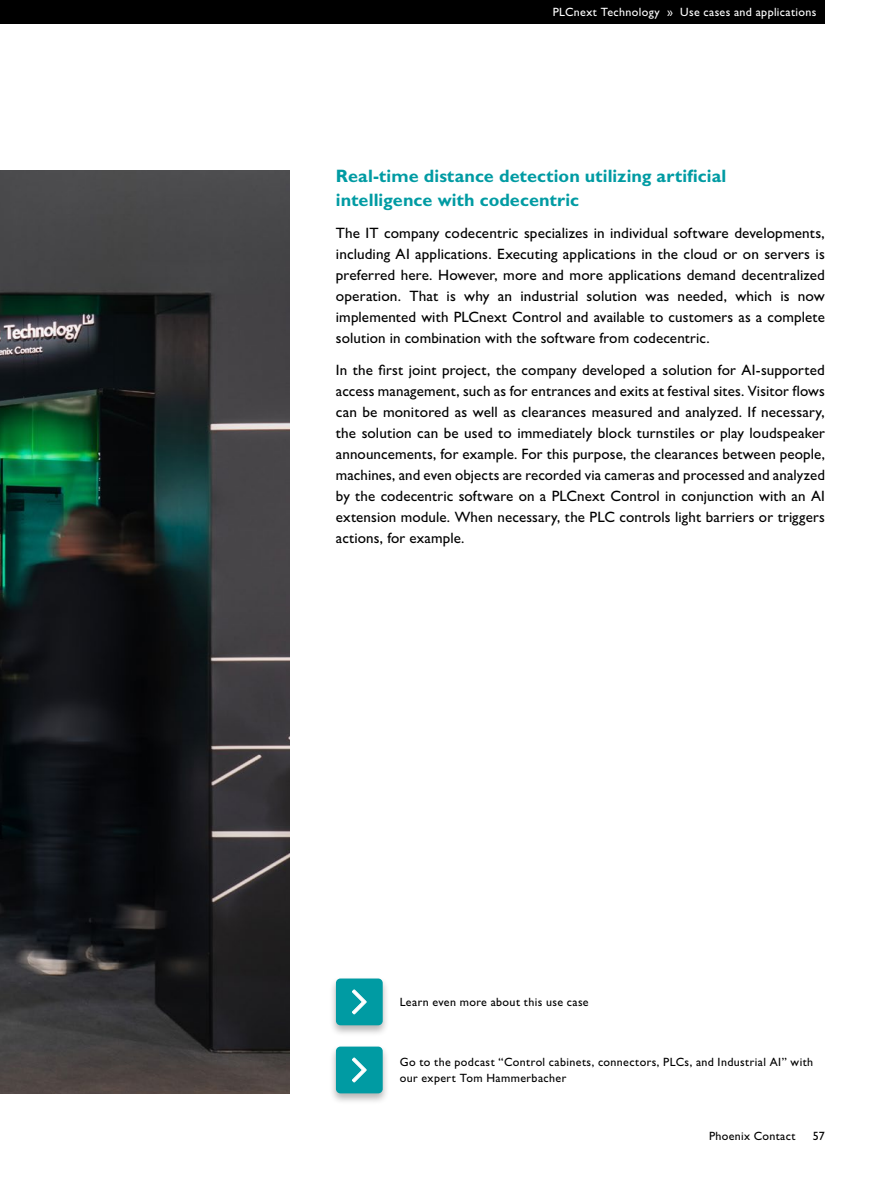
<style>
.page{position:relative;width:893px;height:1187px;background:#fff}
.page>*{position:absolute;margin:0;border:0;box-sizing:border-box;transform-origin:0 0}
.t1{font:700 18px/24px "Px C Gill Alt One";color:#009ba3}
.t2{font:15px/21px "Px C Gill Alt One";letter-spacing:.005em;color:#000;text-align:justify}
.t3{font:12px/16.5px "Px C Gill Alt One";letter-spacing:.03em;color:#000}
.t4{font:12px "Px C Gill Alt One";letter-spacing:.03em;color:#fff}
</style>
<div class="page">
<div style="left:0;top:0;width:825px;height:23px;background:#000"></div>
<img style="left:0;top:170px;width:289px;height:923px">
<div style="left:329px;top:975px;width:61px;height:61px;background:#000;opacity:.3"></div>
<div style="left:336px;top:978px;width:47px;height:47px;background:#009ba3;border-radius:4px"></div>
<svg style="left:352px;top:989px;width:15px;height:25px"></svg>
<div style="left:329px;top:1043px;width:61px;height:61px;background:#000;opacity:.3"></div>
<div style="left:336px;top:1046px;width:47px;height:47px;background:#009ba3;border-radius:4px"></div>
<svg style="left:352px;top:1057px;width:15px;height:25px"></svg>
<p class="t4" style="left:553px;top:4px;width:265px">PLCnext Technology » Use cases and applications</p>
<p class="t1" style="left:336px;top:164px;width:392px">Real-time distance detection utilizing artificial intelligence with codecentric</p>
<p class="t2" style="left:336px;top:222px;width:491px">The IT company codecentric specializes in individual software developments, including AI applications. Executing applications in the cloud or on servers is preferred here. However, more and more applications demand decentralized operation. That is why an industrial solution was needed, which is now implemented with PLCnext Control and available to customers as a complete solution in combination with the software from codecentric.</p>
<p class="t2" style="left:336px;top:359px;width:491px">In the first joint project, the company developed a solution for AI-supported access management, such as for entrances and exits at festival sites. Visitor flows can be monitored as well as clearances measured and analyzed. If necessary, the solution can be used to immediately block turnstiles or play loudspeaker announcements, for example. For this purpose, the clearances between people, machines, and even objects are recorded via cameras and processed and analyzed by the codecentric software on a PLCnext Control in conjunction with an AI extension module. When necessary, the PLC controls light barriers or triggers actions, for example.</p>
<p class="t3" style="left:400px;top:993px;width:190px">Learn even more about this use case</p>
<p class="t3" style="left:400px;top:1053px;width:415px">Go to the podcast “Control cabinets, connectors, PLCs, and Industrial AI” with our expert Tom Hammerbacher</p>
<p class="t3" style="left:709px;top:1127px;width:88px">Phoenix Contact</p>
<p class="t3" style="left:813px;top:1127px;width:13px">57</p>
</div>
